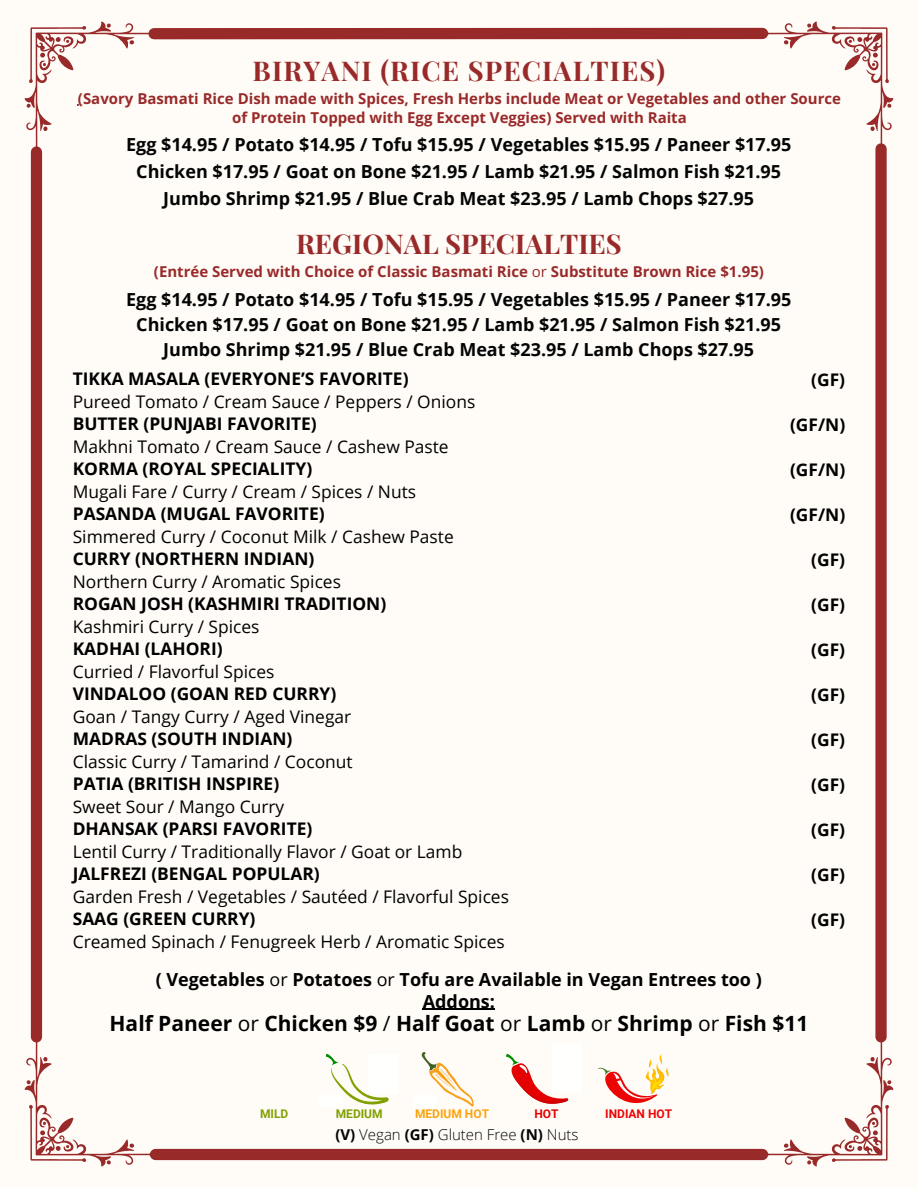
<style>
.page{position:relative;width:918px;height:1188px;background:#fffcf8}
.page>*{position:absolute;margin:0;border:0;box-sizing:border-box;transform-origin:0 0}
.t1{font:700 27.3px "Playfair Display";letter-spacing:.04em;color:#992a2a}
.t2{font:700 27.3px "Playfair Display";color:#992a2a}
.t3{font:700 21px "Open Sans";color:#000}
.t4{font:700 18px/24.8px "Open Sans";color:#030404;text-align:center}
.t5{font:700 18px/21.3px "Open Sans";color:#000;text-align:center}
.t6{font:17.4px/22.5px "Open Sans";color:#000}
.t7{font:700 17.4px "Open Sans";color:#000}
.t8{font:700 15px/19.2px "Open Sans";color:#992a2a;text-align:center}
.t9{font:300 15px "Open Sans";color:#030404}
.t10{font:700 12px "Roboto";color:#82a000}
.t11{font:700 12px "Roboto";color:#fba30d}
.t12{font:700 12px "Roboto";color:#ed0505}
.t13{font:700 12px "Roboto";color:#e40001}
.s1{font-weight:400}
.s2{font-weight:700}
</style>
<div class="page">
<svg style="left:765px;top:22px;width:128px;height:127px"></svg>
<svg style="left:765px;top:1038px;width:128px;height:128px"></svg>
<svg style="left:25px;top:1038px;width:128px;height:128px"></svg>
<div style="left:154px;top:28px;width:609px;height:11px;background:#992a2a"></div>
<div style="left:31px;top:152px;width:11px;height:885px;background:#992a2a"></div>
<div style="left:875px;top:149px;width:12px;height:888px;background:#992a2a"></div>
<div style="left:156px;top:1149px;width:607px;height:11px;background:#992a2a"></div>
<hr style="left:423px;top:1009px;width:72px;height:1px;background:#000">
<svg style="left:25px;top:22px;width:128px;height:128px"></svg>
<svg style="left:506px;top:1054px;width:63px;height:50px"></svg>
<div style="left:552px;top:1045px;width:30px;height:47px;background:#fffffe"></div>
<svg style="left:326px;top:1054px;width:63px;height:51px"></svg>
<div style="left:319px;top:1095px;width:24px;height:12px;background:#fffffe"></div>
<div style="left:368px;top:1054px;width:29px;height:40px;background:#fffffe"></div>
<svg style="left:598px;top:1054px;width:70px;height:50px"></svg>
<div style="left:413px;top:1095px;width:24px;height:12px;background:#fffffe"></div>
<svg style="left:422px;top:1052px;width:52px;height:55px"></svg>
<h1 class="t1" style="left:253px;top:52px;width:414px">BIRYANI (RICE SPECIALTIES)</h1>
<p class="t8" style="left:78px;top:88px;width:765px">(Savory Basmati Rice Dish made with Spices, Fresh Herbs include Meat or Vegetables and other Source of Protein Topped with Egg Except Veggies) Served with Raita</p>
<h1 class="t4" style="left:126px;top:130px;width:667px;line-height:27px">Egg $14.95 / Potato $14.95 / Tofu $15.95 / Vegetables $15.95 / Paneer $17.95<br>Chicken $17.95 / Goat on Bone $21.95 / Lamb $21.95 / Salmon Fish $21.95<br>Jumbo Shrimp $21.95 / Blue Crab Meat $23.95 / Lamb Chops $27.95</h1>
<p class="t2" style="left:296px;top:225px;width:327px">REGIONAL SPECIALTIES</p>
<p class="t8" style="left:154px;top:261px;width:612px">(Entrée Served with Choice of Classic Basmati Rice <span class="s1">or</span> Substitute Brown Rice $1.95)</p>
<h1 class="t4" style="left:126px;top:287px;width:667px">Egg $14.95 / Potato $14.95 / Tofu $15.95 / Vegetables $15.95 / Paneer $17.95<br>Chicken $17.95 / Goat on Bone $21.95 / Lamb $21.95 / Salmon Fish $21.95<br>Jumbo Shrimp $21.95 / Blue Crab Meat $23.95 / Lamb Chops $27.95</h1>
<p class="t6" style="left:73px;top:367px;width:438px"><span class="s2">TIKKA MASALA (EVERYONE’S FAVORITE)<br></span>Pureed Tomato / Cream Sauce / Peppers / Onions<br><span class="s2">BUTTER (PUNJABI FAVORITE)<br></span>Makhni Tomato / Cream Sauce / Cashew Paste<br><span class="s2">KORMA (ROYAL SPECIALITY)<br></span>Mugali Fare / Curry / Cream / Spices / Nuts<br><span class="s2">PASANDA (MUGAL FAVORITE)<br></span>Simmered Curry / Coconut Milk / Cashew Paste<br><span class="s2">CURRY (NORTHERN INDIAN)<br></span>Northern Curry / Aromatic Spices<br><span class="s2">ROGAN JOSH (KASHMIRI TRADITION)<br></span>Kashmiri Curry / Spices<br><span class="s2">KADHAI (LAHORI)<br></span>Curried / Flavorful Spices<br><span class="s2">VINDALOO (GOAN RED CURRY)<br></span>Goan / Tangy Curry / Aged Vinegar<br><span class="s2">MADRAS (SOUTH INDIAN)<br></span>Classic Curry / Tamarind / Coconut<br><span class="s2">PATIA (BRITISH INSPIRE)<br></span>Sweet Sour / Mango Curry<br><span class="s2">DHANSAK (PARSI FAVORITE)<br></span>Lentil Curry / Traditionally Flavor / Goat or Lamb<br><span class="s2">JALFREZI (BENGAL POPULAR)<br></span>Garden Fresh / Vegetables / Sautéed / Flavorful Spices<br><span class="s2">SAAG (GREEN CURRY)<br></span>Creamed Spinach / Fenugreek Herb / Aromatic Spices</p>
<p class="t7" style="left:811px;top:367px;width:35px">(GF)</p>
<h2 class="t7" style="left:790px;top:412px;width:57px">(GF/N)</h2>
<h5 class="t7" style="left:790px;top:457px;width:57px">(GF/N)</h5>
<h2 class="t7" style="left:790px;top:502px;width:57px">(GF/N)</h2>
<h3 class="t7" style="left:811px;top:547px;width:35px">(GF)</h3>
<h1 class="t7" style="left:811px;top:592px;width:35px">(GF)</h1>
<h1 class="t7" style="left:811px;top:637px;width:35px">(GF)</h1>
<h1 class="t7" style="left:811px;top:682px;width:35px">(GF)</h1>
<h1 class="t7" style="left:811px;top:727px;width:35px">(GF)</h1>
<h1 class="t7" style="left:811px;top:772px;width:35px">(GF)</h1>
<h1 class="t7" style="left:811px;top:817px;width:35px">(GF)</h1>
<h1 class="t7" style="left:811px;top:862px;width:35px">(GF)</h1>
<h1 class="t7" style="left:811px;top:907px;width:35px">(GF)</h1>
<h1 class="t5" style="left:156px;top:969px;width:608px">( Vegetables <span class="s1">or</span> Potatoes <span class="s1">or</span> Tofu are Available in Vegan Entrees too )<br>Addons:</h1>
<h1 class="t3" style="left:110px;top:1009px;width:700px">Half Paneer <span class="s1">or</span> Chicken $9 <span class="s1">/</span> Half Goat <span class="s1">or</span> Lamb <span class="s1">or</span> Shrimp <span class="s1">or</span> Fish $11</h1>
<h3 class="t10" style="left:260px;top:1107px;width:30px">MILD</h3>
<h1 class="t10" style="left:336px;top:1107px;width:48px">MEDIUM</h1>
<p class="t11" style="left:415px;top:1107px;width:76px">MEDIUM HOT</p>
<h1 class="t13" style="left:534px;top:1107px;width:26px">HOT</h1>
<p class="t12" style="left:605px;top:1107px;width:68px">INDIAN HOT</p>
<p class="t9" style="left:335px;top:1124px;width:245px"><span class="s2">(V)</span> Vegan <span class="s2">(GF)</span> Gluten Free <span class="s2">(N)</span> Nuts</p>
</div>
